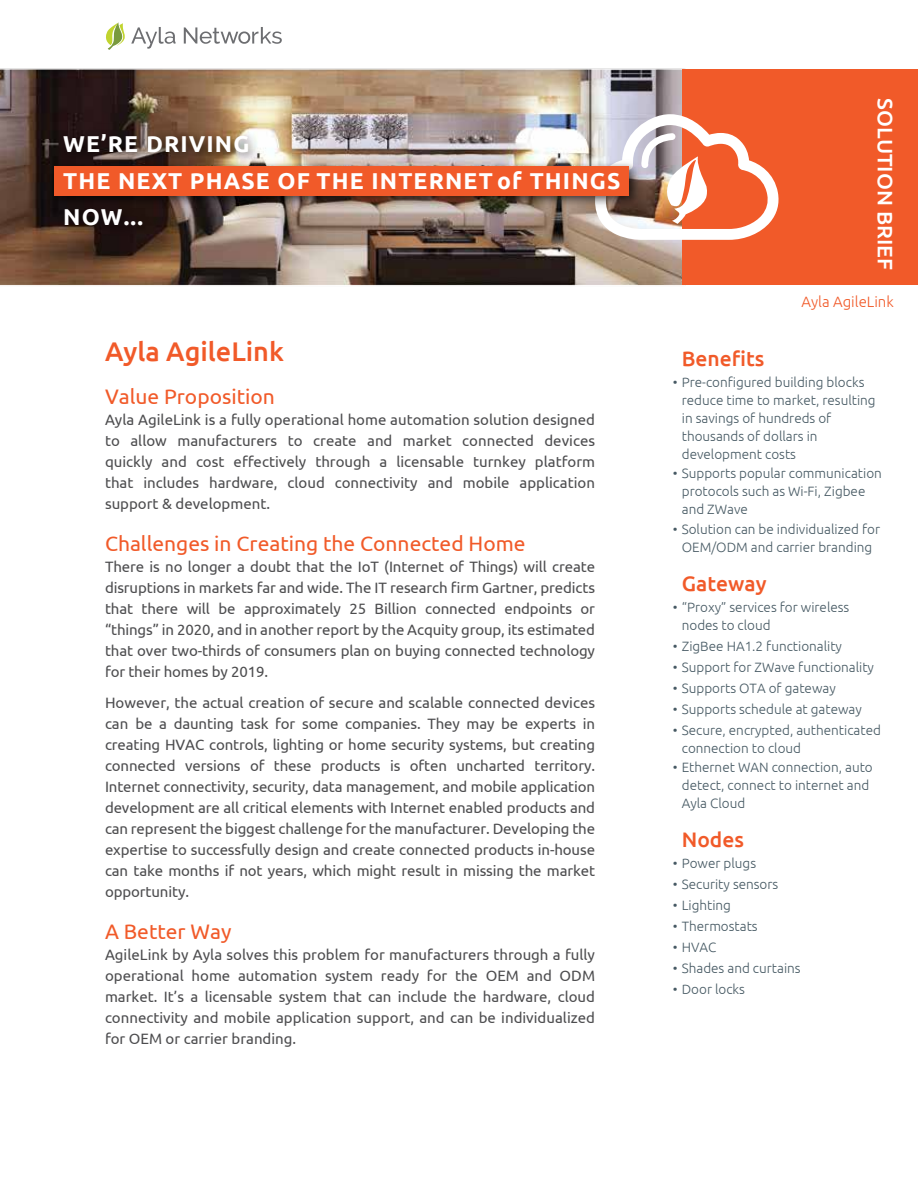
<style>
.page{position:relative;width:918px;height:1188px;background:#fff}
.page>*{position:absolute;margin:0;border:0;box-sizing:border-box;transform-origin:0 0}
.t1{font:500 27px "Ubuntu";color:#f15a29}
.t2{font:700 22.95px/36.3px "Ubuntu";letter-spacing:.05em;color:#fff}
.t3{font:21px "Ubuntu";color:#f15a29}
.t4{font:500 21px "Ubuntu";color:#f15a29}
.t5{font:500 21px "Ubuntu";color:#fff}
.t6{font:15px/21px "Ubuntu";letter-spacing:-.005em;color:#4d4d4f;text-align:justify}
.t7{font:300 15px "Ubuntu";color:#f15a29}
.t8{font:300 13.5px/18px "Ubuntu";color:#465963}
</style>
<div class="page">
<img style="left:0;top:22px;width:734px;height:264px">
<div style="left:682px;top:69px;width:236px;height:215px;background:#f15a29"></div>
<svg style="left:595px;top:114px;width:184px;height:126px"></svg>
<img style="left:45px;top:123px;width:604px;height:122px">
<div style="left:55px;top:166px;width:574px;height:29px;background:#f15a29"></div>
<svg style="left:131px;top:27px;width:45px;height:22px"></svg>
<svg style="left:184px;top:27px;width:98px;height:17px"></svg>
<svg style="left:104px;top:23px;width:21px;height:27px"></svg>
<h2 class="t2" style="left:63px;top:126px;width:559px">WE’RE DRIVING<br>THE NEXT PHASE OF THE INTERNET of THINGS<br>NOW...</h2>
<h1 class="t1" style="left:105px;top:334px;width:180px">Ayla AgileLink</h1>
<h3 class="t3" style="left:105px;top:383px;width:172px">Value Proposition</h3>
<p class="t6" style="left:105px;top:408px;width:492px">Ayla AgileLink is a fully operational home automation solution designed to allow manufacturers to create and market connected devices quickly and cost effectively through a licensable turnkey platform that includes hardware, cloud connectivity and mobile application support &amp; development.</p>
<h3 class="t3" style="left:105px;top:530px;width:422px">Challenges in Creating the Connected Home</h3>
<p class="t6" style="left:105px;top:555px;width:492px">There is no longer a doubt that the IoT (Internet of Things) will create disruptions in markets far and wide. The IT research firm Gartner, predicts that there will be approximately 25 Billion connected endpoints or “things” in 2020, and in another report by the Acquity group, its estimated that over two-thirds of consumers plan on buying connected technology for their homes by 2019.</p>
<p class="t6" style="left:105px;top:692px;width:492px">However, the actual creation of secure and scalable connected devices can be a daunting task for some companies. They may be experts in creating HVAC controls, lighting or home security systems, but creating connected versions of these products is often uncharted territory.<br>Internet connectivity, security, data management, and mobile application development are all critical elements with Internet enabled products and can represent the biggest challenge for the manufacturer. Developing the expertise to successfully design and create connected products in-house can take months if not years, which might result in missing the market opportunity.</p>
<h3 class="t3" style="left:105px;top:919px;width:128px">A Better Way</h3>
<p class="t6" style="left:105px;top:944px;width:492px">AgileLink by Ayla solves this problem for manufacturers through a fully operational home automation system ready for the OEM and ODM market. It’s a licensable system that can include the hardware, cloud connectivity and mobile application support, and can be individualized for OEM or carrier branding.</p>
<h3 class="t5" style="left:898px;top:98px;width:173px;rotate:90deg">SOLUTION BRIEF</h3>
<p class="t7" style="left:801px;top:293px;width:94px">Ayla AgileLink</p>
<h3 class="t4" style="left:682px;top:345px;width:84px">Benefits</h3>
<p class="t8" style="left:682px;top:373px;width:195px;text-indent:-9px">• Pre-configured building blocks reduce time to market, resulting in savings of hundreds of thousands of dollars in development costs</p>
<p class="t8" style="left:682px;top:464px;width:202px;text-indent:-9px">• Supports popular communication protocols such as Wi-Fi, Zigbee and ZWave</p>
<p class="t8" style="left:673px;top:520px;width:209px;text-align:center">• Solution can be individualized for<br>OEM/ODM and carrier branding</p>
<h3 class="t4" style="left:682px;top:570px;width:86px">Gateway</h3>
<p class="t8" style="left:682px;top:598px;width:169px;text-indent:-9px">• “Proxy” services for wireless nodes to cloud</p>
<p class="t8" style="left:673px;top:637px;width:171px">• ZigBee HA1.2 functionality</p>
<p class="t8" style="left:673px;top:658px;width:203px">• Support for ZWave functionality</p>
<p class="t8" style="left:673px;top:679px;width:164px">• Supports OTA of gateway</p>
<p class="t8" style="left:673px;top:700px;width:191px">• Supports schedule at gateway</p>
<p class="t8" style="left:682px;top:721px;width:201px;text-indent:-9px">• Secure, encrypted, authenticated connection to cloud</p>
<p class="t8" style="left:682px;top:758px;width:192px;text-indent:-9px">• Ethernet WAN connection, auto detect, connect to internet and<br>Ayla Cloud</p>
<h3 class="t4" style="left:682px;top:827px;width:64px">Nodes</h3>
<p class="t8" style="left:673px;top:854px;width:85px">• Power plugs</p>
<p class="t8" style="left:673px;top:875px;width:107px">• Security sensors</p>
<p class="t8" style="left:673px;top:896px;width:60px">• Lighting</p>
<p class="t8" style="left:673px;top:917px;width:86px">• Thermostats</p>
<p class="t8" style="left:673px;top:938px;width:45px">• HVAC</p>
<p class="t8" style="left:673px;top:959px;width:129px">• Shades and curtains</p>
<p class="t8" style="left:673px;top:980px;width:74px">• Door locks</p>
</div>
